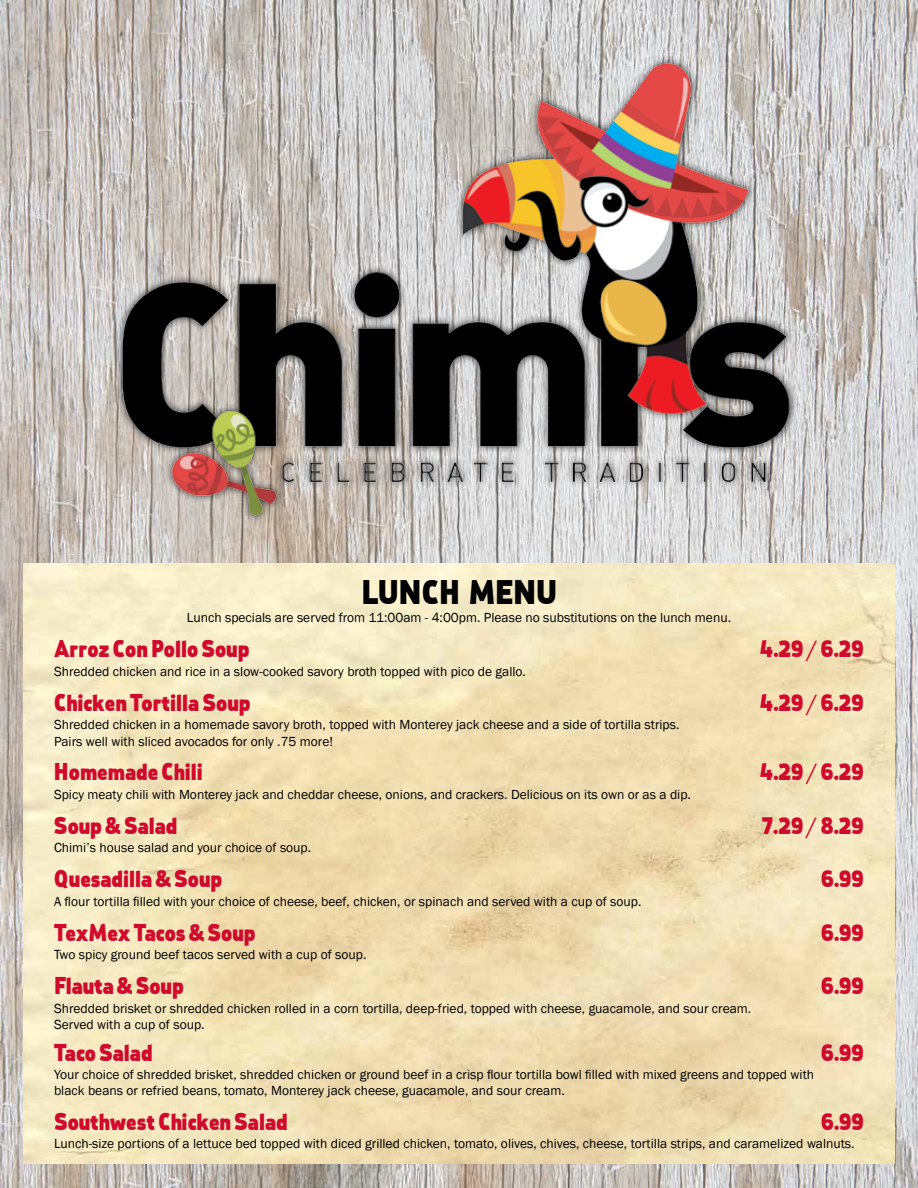
<style>
.page{position:relative;width:918px;height:1188px;background:#fff}
.page>*{position:absolute;margin:0;border:0;box-sizing:border-box;transform-origin:0 0}
.t1{font:800 34.2px "St Transmission 800";color:#000}
.t2{font:800 24.3px "St Transmission 800";color:#cf0a2c}
.t3{font:13.5px/16.2px "Franklin Gothic";color:#000}
.s1{font-family:"Franklin Gothic";font-weight:400}
</style>
<div class="page">
<img style="left:0;top:0;width:918px;height:1188px">
<img style="left:24px;top:564px;width:870px;height:600px">
<img style="left:113px;top:45px;width:692px;height:489px">
<h1 class="t1" style="left:361px;top:572px;width:197px">LUNCH MENU</h1>
<p class="t3" style="left:187px;top:610px;width:546px">Lunch specials are served from 11:00am - 4:00pm. Please no substitutions on the lunch menu.</p>
<h2 class="t2" style="left:54px;top:635px;width:197px">Arroz Con Pollo Soup</h2>
<p class="t3" style="left:54px;top:663px;width:473px">Shredded chicken and rice in a slow-cooked savory broth topped with pico de gallo.</p>
<h2 class="t2" style="left:760px;top:635px;width:106px">4.29 <span class="s1">/</span> 6.29</h2>
<h2 class="t2" style="left:54px;top:688px;width:198px">Chicken Tortilla Soup</h2>
<p class="t3" style="left:54px;top:717px;width:627px">Shredded chicken in a homemade savory broth, topped with Monterey jack cheese and a side of tortilla strips.<br>Pairs well with sliced avocados for only .75 more!</p>
<h2 class="t2" style="left:760px;top:688px;width:106px">4.29 <span class="s1">/</span> 6.29</h2>
<h2 class="t2" style="left:54px;top:757px;width:151px">Homemade Chili</h2>
<p class="t3" style="left:54px;top:786px;width:639px">Spicy meaty chili with Monterey jack and cheddar cheese, onions, and crackers. Delicious on its own or as a dip.</p>
<h2 class="t2" style="left:760px;top:757px;width:106px">4.29 <span class="s1">/</span> 6.29</h2>
<h2 class="t2" style="left:54px;top:811px;width:125px">Soup &amp; Salad</h2>
<p class="t3" style="left:54px;top:839px;width:259px">Chimi’s house salad and your choice of soup.</p>
<h2 class="t2" style="left:762px;top:811px;width:104px">7.29 <span class="s1">/</span> 8.29</h2>
<h2 class="t2" style="left:54px;top:864px;width:170px">Quesadilla &amp; Soup</h2>
<p class="t3" style="left:54px;top:893px;width:589px">A flour tortilla filled with your choice of cheese, beef, chicken, or spinach and served with a cup of soup.</p>
<h2 class="t2" style="left:821px;top:864px;width:44px">6.99</h2>
<h2 class="t2" style="left:54px;top:918px;width:203px">TexMex Tacos &amp; Soup</h2>
<p class="t3" style="left:54px;top:946px;width:314px">Two spicy ground beef tacos served with a cup of soup.</p>
<h2 class="t2" style="left:821px;top:918px;width:44px">6.99</h2>
<h2 class="t2" style="left:54px;top:972px;width:131px">Flauta &amp; Soup</h2>
<p class="t3" style="left:54px;top:1000px;width:699px">Shredded brisket or shredded chicken rolled in a corn tortilla, deep-fried, topped with cheese, guacamole, and sour cream.<br>Served with a cup of soup.</p>
<h2 class="t2" style="left:821px;top:972px;width:44px">6.99</h2>
<h2 class="t2" style="left:54px;top:1038px;width:100px">Taco Salad</h2>
<p class="t3" style="left:54px;top:1066px;width:762px">Your choice of shredded brisket, shredded chicken or ground beef in a crisp flour tortilla bowl filled with mixed greens and topped with black beans or refried beans, tomato, Monterey jack cheese, guacamole, and sour cream.</p>
<h2 class="t2" style="left:821px;top:1038px;width:44px">6.99</h2>
<h2 class="t2" style="left:54px;top:1107px;width:235px">Southwest Chicken Salad</h2>
<p class="t3" style="left:54px;top:1135px;width:802px">Lunch-size portions of a lettuce bed topped with diced grilled chicken, tomato, olives, chives, cheese, tortilla strips, and caramelized walnuts.</p>
<h2 class="t2" style="left:821px;top:1107px;width:44px">6.99</h2>
</div>
